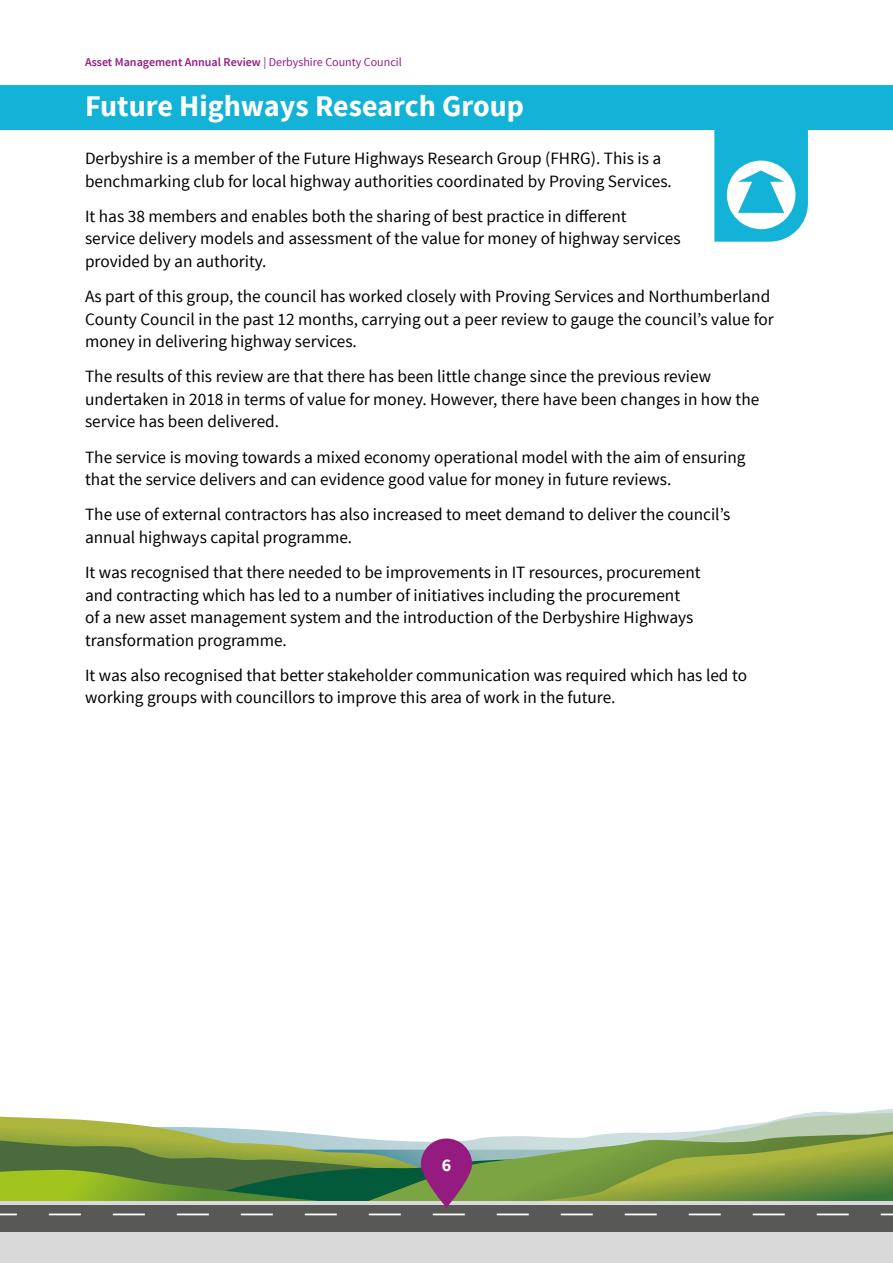
<style>
.page{position:relative;width:893px;height:1263px;background:#fff}
.page>*{position:absolute;margin:0;border:0;box-sizing:border-box;transform-origin:0 0}
.t1{font:700 30px "Source Sans Pro";color:#fff}
.t2{font:700 18px "Source Sans Pro";color:#fff}
.t3{font:17.25px/22.5px "Source Sans Pro";color:#000}
.t4{font:600 12px "Source Sans Pro";color:#951b81}
.s1{font-weight:400}
</style>
<div class="page">
<div style="left:0;top:1201px;width:893px;height:62px;background:#dad9d9"></div>
<svg style="left:0;top:1113px;width:893px;height:119px"></svg>
<svg style="left:421px;top:1138px;width:51px;height:70px;background:#913979"></svg>
<div style="left:0;top:85px;width:893px;height:45px;background:#12b3d6"></div>
<svg style="left:714px;top:130px;width:94px;height:112px"></svg>
<p class="t4" style="left:85px;top:55px;width:318px">Asset Management Annual Review <span class="s1">| Derbyshire County Council</span></p>
<h2 class="t1" style="left:85px;top:87px;width:440px">Future Highways Research Group</h2>
<p class="t3" style="left:85px;top:147px;width:588px">Derbyshire is a member of the Future Highways Research Group (FHRG). This is a benchmarking club for local highway authorities coordinated by Proving Services.</p>
<p class="t3" style="left:85px;top:205px;width:597px">It has 38 members and enables both the sharing of best practice in different service delivery models and assessment of the value for money of highway services provided by an authority.</p>
<p class="t3" style="left:85px;top:285px;width:690px">As part of this group, the council has worked closely with Proving Services and Northumberland<br>County Council in the past 12 months, carrying out a peer review to gauge the council’s value for money in delivering highway services.</p>
<p class="t3" style="left:85px;top:366px;width:676px">The results of this review are that there has been little change since the previous review undertaken in 2018 in terms of value for money. However, there have been changes in how the service has been delivered.</p>
<p class="t3" style="left:85px;top:446px;width:662px">The service is moving towards a mixed economy operational model with the aim of ensuring that the service delivers and can evidence good value for money in future reviews.</p>
<p class="t3" style="left:85px;top:504px;width:647px">The use of external contractors has also increased to meet demand to deliver the council’s annual highways capital programme.</p>
<p class="t3" style="left:85px;top:561px;width:617px">It was recognised that there needed to be improvements in IT resources, procurement and contracting which has led to a number of initiatives including the procurement<br>of a new asset management system and the introduction of the Derbyshire Highways transformation programme.</p>
<p class="t3" style="left:85px;top:664px;width:663px">It was also recognised that better stakeholder communication was required which has led to working groups with councillors to improve this area of work in the future.</p>
<p class="t2" style="left:442px;top:1154px;width:11px">6</p>
</div>
